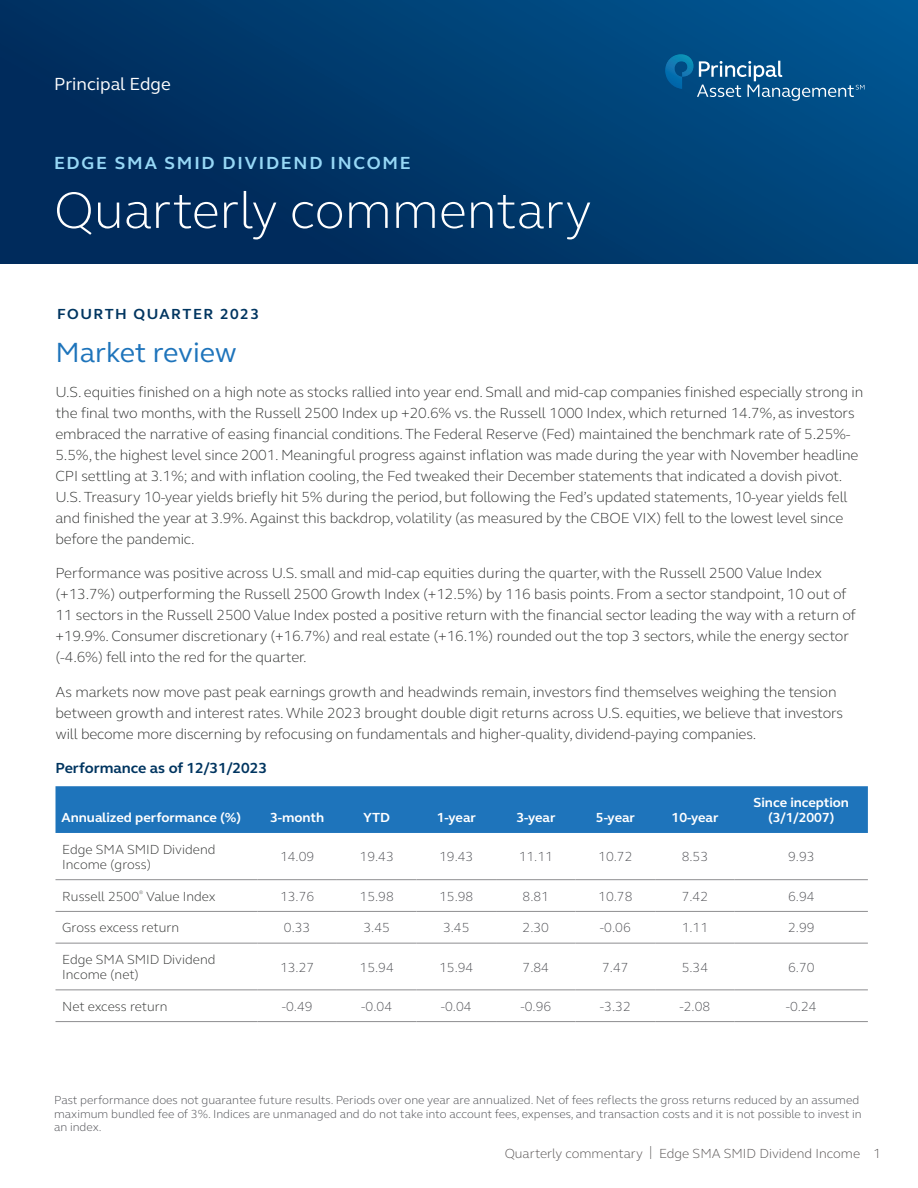
<style>
.page{position:relative;width:918px;height:1188px;background:#fff}
.page>*{position:absolute;margin:0;border:0;box-sizing:border-box;transform-origin:0 0}
.Large_title{font:300 52.5px "FS Elliot Pro";color:#fff}
.Subhead_1{font:28.5px "FS Elliot Pro";letter-spacing:-.005em;color:#1e74bb}
.Preheader{font:700 18px "FS Elliot Pro";letter-spacing:.1em;color:#97d8f6}
.Investment_team{font:18px "FS Elliot Pro";color:#fff}
._10_14_paragraph{font:300 15px/21px "FS Elliot Pro";letter-spacing:-.01em;color:#323332}
.Subhead_3{font:700 15px "FS Elliot Pro";color:#003560}
.Subhead_3-2{font:700 15px "FS Elliot Pro";letter-spacing:.1em;color:#003560}
._9_13_paragraph{font:300 13.5px "FS Elliot Pro";color:#4d4e53}
._9_13_paragraph-2{font:300 13.5px/15px "FS Elliot Pro";color:#323332}
._9_13_paragraph-3{font:700 13.5px/15px "FS Elliot Pro";color:#fff;text-align:center}
.t1{font:300 13.5px "FS Elliot Pro";color:#575353}
.Default_footnotes_sources{font:300 12px/13.5px "FS Elliot Pro";color:#4d4e53}
</style>
<div class="page">
<div style="left:0;top:0;width:918px;height:264px;background:linear-gradient(to right,#002858,#004f87)"></div>
<svg style="left:665px;top:54px;width:199px;height:47px;background:#1b6396"></svg>
<div style="left:56px;top:786px;width:812px;height:47px;background:#1e74bb"></div>
<hr style="left:56px;top:879px;width:201px;height:1px;background:#8e8e90">
<hr style="left:257px;top:879px;width:80px;height:1px;background:#8e8e90">
<hr style="left:337px;top:879px;width:79px;height:1px;background:#8e8e90">
<hr style="left:416px;top:879px;width:80px;height:1px;background:#8e8e90">
<hr style="left:496px;top:879px;width:80px;height:1px;background:#8e8e90">
<hr style="left:576px;top:879px;width:79px;height:1px;background:#8e8e90">
<hr style="left:655px;top:879px;width:80px;height:1px;background:#8e8e90">
<hr style="left:735px;top:879px;width:133px;height:1px;background:#8e8e90">
<hr style="left:56px;top:911px;width:201px;height:1px;background:#8e8e90">
<hr style="left:257px;top:911px;width:80px;height:1px;background:#8e8e90">
<hr style="left:337px;top:911px;width:79px;height:1px;background:#8e8e90">
<hr style="left:416px;top:911px;width:80px;height:1px;background:#8e8e90">
<hr style="left:496px;top:911px;width:80px;height:1px;background:#8e8e90">
<hr style="left:576px;top:911px;width:79px;height:1px;background:#8e8e90">
<hr style="left:655px;top:911px;width:80px;height:1px;background:#8e8e90">
<hr style="left:735px;top:911px;width:133px;height:1px;background:#8e8e90">
<hr style="left:56px;top:943px;width:201px;height:1px;background:#8e8e90">
<hr style="left:257px;top:943px;width:80px;height:1px;background:#8e8e90">
<hr style="left:337px;top:943px;width:79px;height:1px;background:#8e8e90">
<hr style="left:416px;top:943px;width:80px;height:1px;background:#8e8e90">
<hr style="left:496px;top:943px;width:80px;height:1px;background:#8e8e90">
<hr style="left:576px;top:943px;width:79px;height:1px;background:#8e8e90">
<hr style="left:655px;top:943px;width:80px;height:1px;background:#8e8e90">
<hr style="left:735px;top:943px;width:133px;height:1px;background:#8e8e90">
<hr style="left:56px;top:989px;width:201px;height:1px;background:#8e8e90">
<hr style="left:257px;top:989px;width:80px;height:1px;background:#8e8e90">
<hr style="left:337px;top:989px;width:79px;height:1px;background:#8e8e90">
<hr style="left:416px;top:989px;width:80px;height:1px;background:#8e8e90">
<hr style="left:496px;top:989px;width:80px;height:1px;background:#8e8e90">
<hr style="left:576px;top:989px;width:79px;height:1px;background:#8e8e90">
<hr style="left:655px;top:989px;width:80px;height:1px;background:#8e8e90">
<hr style="left:735px;top:989px;width:133px;height:1px;background:#8e8e90">
<hr style="left:56px;top:1021px;width:201px;height:1px;background:#8e8e90">
<hr style="left:257px;top:1021px;width:80px;height:1px;background:#8e8e90">
<hr style="left:337px;top:1021px;width:79px;height:1px;background:#8e8e90">
<hr style="left:416px;top:1021px;width:80px;height:1px;background:#8e8e90">
<hr style="left:496px;top:1021px;width:80px;height:1px;background:#8e8e90">
<hr style="left:576px;top:1021px;width:79px;height:1px;background:#8e8e90">
<hr style="left:655px;top:1021px;width:80px;height:1px;background:#8e8e90">
<hr style="left:735px;top:1021px;width:133px;height:1px;background:#8e8e90">
<p class="Investment_team" style="left:54px;top:72px;width:118px">Principal Edge</p>
<h1 class="Preheader" style="left:54px;top:151px;width:358px">EDGE SMA SMID DIVIDEND INCOME</h1>
<h1 class="Large_title" style="left:54px;top:175px;width:539px">Quarterly commentary</h1>
<h3 class="Subhead_3-2" style="left:57px;top:304px;width:204px">FOURTH QUARTER 2023</h3>
<h1 class="Subhead_1" style="left:56px;top:333px;width:183px">Market review</h1>
<p class="_10_14_paragraph" style="left:56px;top:381px;width:809px">U.S. equities finished on a high note as stocks rallied into year end. Small and mid-cap companies finished especially strong in the final two months, with the Russell 2500 Index up +20.6% vs. the Russell 1000 Index, which returned 14.7%, as investors embraced the narrative of easing financial conditions. The Federal Reserve (Fed) maintained the benchmark rate of 5.25%- 5.5%, the highest level since 2001. Meaningful progress against inflation was made during the year with November headline CPI settling at 3.1%; and with inflation cooling, the Fed tweaked their December statements that indicated a dovish pivot.<br>U.S. Treasury 10-year yields briefly hit 5% during the period, but following the Fed’s updated statements, 10-year yields fell and finished the year at 3.9%. Against this backdrop, volatility (as measured by the CBOE VIX) fell to the lowest level since before the pandemic.</p>
<p class="_10_14_paragraph" style="left:56px;top:562px;width:802px">Performance was positive across U.S. small and mid-cap equities during the quarter, with the Russell 2500 Value Index (+13.7%) outperforming the Russell 2500 Growth Index (+12.5%) by 116 basis points. From a sector standpoint, 10 out of 11 sectors in the Russell 2500 Value Index posted a positive return with the financial sector leading the way with a return of +19.9%. Consumer discretionary (+16.7%) and real estate (+16.1%) rounded out the top 3 sectors, while the energy sector (-4.6%) fell into the red for the quarter.</p>
<p class="_10_14_paragraph" style="left:56px;top:681px;width:789px">As markets now move past peak earnings growth and headwinds remain, investors find themselves weighing the tension between growth and interest rates. While 2023 brought double digit returns across U.S. equities, we believe that investors will become more discerning by refocusing on fundamentals and higher-quality, dividend-paying companies.</p>
<h3 class="Subhead_3" style="left:56px;top:758px;width:213px">Performance as of 12/31/2023</h3>
<p class="_9_13_paragraph-3" style="left:62px;top:810px;width:181px">Annualized performance (%)</p>
<p class="_9_13_paragraph-3" style="left:270px;top:810px;width:56px">3-month</p>
<p class="_9_13_paragraph-3" style="left:363px;top:810px;width:28px">YTD</p>
<p class="_9_13_paragraph-3" style="left:437px;top:810px;width:41px">1-year</p>
<p class="_9_13_paragraph-3" style="left:516px;top:810px;width:41px">3-year</p>
<p class="_9_13_paragraph-3" style="left:596px;top:810px;width:41px">5-year</p>
<p class="_9_13_paragraph-3" style="left:672px;top:810px;width:48px">10-year</p>
<p class="_9_13_paragraph-3" style="left:754px;top:795px;width:97px">Since inception (3/1/2007)</p>
<p class="_9_13_paragraph-2" style="left:62px;top:841px;width:155px">Edge SMA SMID Dividend<br>Income (gross)</p>
<p class="_9_13_paragraph" style="left:280px;top:848px;width:36px">14.09</p>
<p class="_9_13_paragraph" style="left:360px;top:848px;width:36px">19.43</p>
<p class="_9_13_paragraph" style="left:439px;top:848px;width:36px">19.43</p>
<p class="_9_13_paragraph" style="left:519px;top:848px;width:36px">11.11</p>
<p class="_9_13_paragraph" style="left:598px;top:848px;width:36px">10.72</p>
<p class="_9_13_paragraph" style="left:682px;top:848px;width:28px">8.53</p>
<p class="_9_13_paragraph" style="left:788px;top:848px;width:28px">9.93</p>
<p class="_9_13_paragraph-2" style="left:62px;top:888px;width:155px">Russell 2500<sup>®</sup> Value Index</p>
<p class="_9_13_paragraph" style="left:280px;top:887px;width:36px">13.76</p>
<p class="_9_13_paragraph" style="left:360px;top:887px;width:36px">15.98</p>
<p class="_9_13_paragraph" style="left:439px;top:887px;width:36px">15.98</p>
<p class="_9_13_paragraph" style="left:523px;top:887px;width:28px">8.81</p>
<p class="_9_13_paragraph" style="left:598px;top:887px;width:36px">10.78</p>
<p class="_9_13_paragraph" style="left:682px;top:887px;width:28px">7.42</p>
<p class="_9_13_paragraph" style="left:788px;top:887px;width:28px">6.94</p>
<p class="_9_13_paragraph-2" style="left:62px;top:920px;width:118px">Gross excess return</p>
<p class="_9_13_paragraph" style="left:284px;top:919px;width:28px">0.33</p>
<p class="_9_13_paragraph" style="left:363px;top:919px;width:28px">3.45</p>
<p class="_9_13_paragraph" style="left:443px;top:919px;width:28px">3.45</p>
<p class="_9_13_paragraph" style="left:523px;top:919px;width:28px">2.30</p>
<p class="_9_13_paragraph" style="left:600px;top:919px;width:32px">-0.06</p>
<p class="_9_13_paragraph" style="left:682px;top:919px;width:28px">1.11</p>
<p class="_9_13_paragraph" style="left:788px;top:919px;width:28px">2.99</p>
<p class="_9_13_paragraph-2" style="left:62px;top:952px;width:155px">Edge SMA SMID Dividend<br>Income (net)</p>
<p class="_9_13_paragraph" style="left:280px;top:958px;width:36px">13.27</p>
<p class="_9_13_paragraph" style="left:360px;top:958px;width:36px">15.94</p>
<p class="_9_13_paragraph" style="left:439px;top:958px;width:36px">15.94</p>
<p class="_9_13_paragraph" style="left:523px;top:958px;width:28px">7.84</p>
<p class="_9_13_paragraph" style="left:602px;top:958px;width:28px">7.47</p>
<p class="_9_13_paragraph" style="left:682px;top:958px;width:28px">5.34</p>
<p class="_9_13_paragraph" style="left:788px;top:958px;width:28px">6.70</p>
<p class="_9_13_paragraph-2" style="left:62px;top:998px;width:107px">Net excess return</p>
<p class="_9_13_paragraph" style="left:282px;top:997px;width:32px">-0.49</p>
<p class="_9_13_paragraph" style="left:361px;top:997px;width:32px">-0.04</p>
<p class="_9_13_paragraph" style="left:441px;top:997px;width:32px">-0.04</p>
<p class="_9_13_paragraph" style="left:520px;top:997px;width:32px">-0.96</p>
<p class="_9_13_paragraph" style="left:600px;top:997px;width:32px">-3.32</p>
<p class="_9_13_paragraph" style="left:680px;top:997px;width:32px">-2.08</p>
<p class="_9_13_paragraph" style="left:786px;top:997px;width:32px">-0.24</p>
<p class="Default_footnotes_sources" style="left:54px;top:1093px;width:809px">Past performance does not guarantee future results. Periods over one year are annualized. Net of fees reflects the gross returns reduced by an assumed maximum bundled fee of 3%. Indices are unmanaged and do not take into account fees, expenses, and transaction costs and it is not possible to invest in an index.</p>
<p class="t1" style="left:505px;top:1144px;width:378px">Quarterly commentary | Edge SMA SMID Dividend Income 1</p>
</div>
